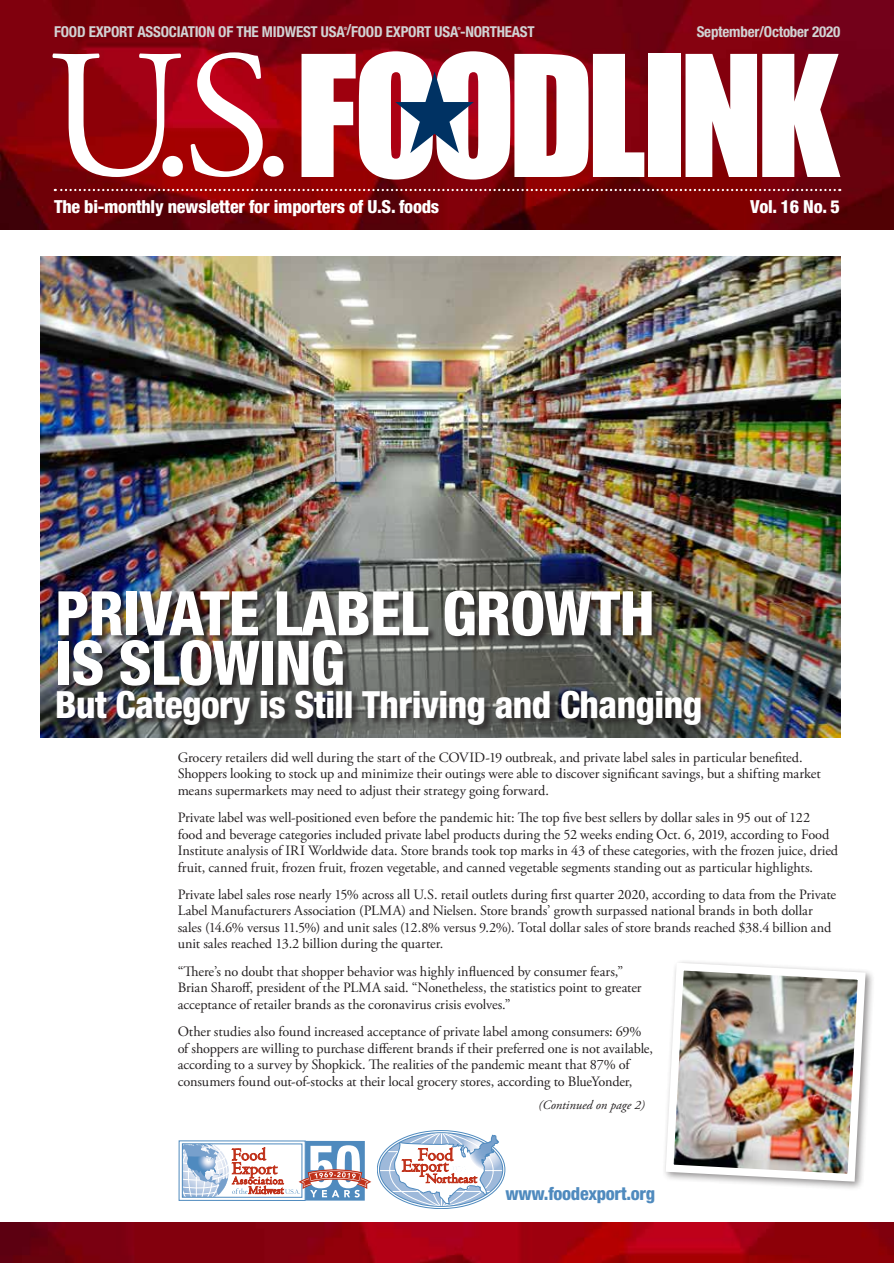
<style>
.page{position:relative;width:894px;height:1263px;background:#fff}
.page>*{position:absolute;margin:0;border:0;box-sizing:border-box;transform-origin:0 0}
.t1{font:800 condensed 61.5px/49.5px "Helvetica Neue LT Std";letter-spacing:-.015em;color:#fff}
.t2{font:800 condensed 37.5px "Helvetica Neue LT Std";letter-spacing:-.015em;color:#fff}
.t3{font:800 condensed 18px "Helvetica Neue LT Std";letter-spacing:-.015em;color:#fff}
.t4{font:800 condensed 18px "Helvetica Neue LT Std";letter-spacing:-.015em;color:#4f8abe}
.t5{font:700 condensed 15px "Helvetica Neue LT Std";letter-spacing:-.015em;color:#d1d3d4}
.t6{font:14.25px/16.5px "Adobe Garamond Pro";letter-spacing:-.005em;color:#231f20}
.t7{font:italic 12.75px "Adobe Garamond Pro";color:#231f20}
.t8{font:700 condensed 4.35px "Helvetica Neue LT Std";color:#d1d3d4}
</style>
<div class="page">
<img style="left:40px;top:256px;width:800px;height:481px">
<img style="left:0;top:0;width:893px;height:230px">
<img style="left:0;top:1222px;width:893px;height:41px">
<svg style="left:162px;top:156px;width:21px;height:21px"></svg>
<div style="left:263px;top:156px;width:20px;height:21px;background:#fff;border-radius:50%"></div>
<svg style="left:55px;top:189px;width:785px;height:2px"></svg>
<svg style="left:52px;top:53px;width:129px;height:124px"></svg>
<svg style="left:190px;top:52px;width:72px;height:125px"></svg>
<div style="left:648px;top:54px;width:32px;height:123px;background:#fff"></div>
<svg style="left:685px;top:54px;width:71px;height:123px"></svg>
<svg style="left:762px;top:54px;width:78px;height:123px"></svg>
<svg style="left:301px;top:51px;width:343px;height:129px"></svg>
<svg style="left:182px;top:1140px;width:189px;height:60px"></svg>
<svg style="left:377px;top:1130px;width:128px;height:78px"></svg>
<img style="left:40px;top:549px;width:799px;height:185px">
<div style="left:57px;top:590px;width:652px;height:143px;background:#231f20;opacity:.75"></div>
<div style="left:661px;top:958px;width:213px;height:233px;background:#231f20;opacity:.5"></div>
<img style="left:661px;top:958px;width:208px;height:227px">
<p class="t5" style="left:54px;top:23px;width:482px">FOOD EXPORT ASSOCIATION OF THE MIDWEST USA/FOOD EXPORT USA-NORTHEAST</p>
<p class="t8" style="left:344px;top:25px;width:5px">®</p>
<p class="t8" style="left:457px;top:25px;width:5px">®</p>
<p class="t5" style="left:696px;top:23px;width:145px">September/October 2020</p>
<p class="t3" style="left:54px;top:195px;width:386px">The bi-monthly newsletter for importers of U.S. foods</p>
<p class="t3" style="left:750px;top:195px;width:91px">Vol. 16 No. 5</p>
<h1 class="t1" style="left:55px;top:587px;width:601px">PRIVATE LABEL GROWTH<br>IS SLOWING</h1>
<h2 class="t2" style="left:55px;top:681px;width:648px">But Category is Still Thriving and Changing</h2>
<p class="t6" style="left:178px;top:749px;width:644px">Grocery retailers did well during the start of the COVID-19 outbreak, and private label sales in particular benefited.<br>Shoppers looking to stock up and minimize their outings were able to discover significant savings, but a shifting market means supermarkets may need to adjust their strategy going forward.</p>
<p class="t6" style="left:178px;top:810px;width:661px">Private label was well-positioned even before the pandemic hit: The top five best sellers by dollar sales in 95 out of 122 food and beverage categories included private label products during the 52 weeks ending Oct. 6, 2019, according to Food Institute analysis of IRI Worldwide data. Store brands took top marks in 43 of these categories, with the frozen juice, dried fruit, canned fruit, frozen fruit, frozen vegetable, and canned vegetable segments standing out as particular highlights.</p>
<p class="t6" style="left:178px;top:886px;width:659px">Private label sales rose nearly 15% across all U.S. retail outlets during first quarter 2020, according to data from the Private Label Manufacturers Association (PLMA) and Nielsen. Store brands’ growth surpassed national brands in both dollar sales (14.6% versus 11.5%) and unit sales (12.8% versus 9.2%). Total dollar sales of store brands reached $38.4 billion and unit sales reached 13.2 billion during the quarter.</p>
<p class="t6" style="left:178px;top:963px;width:465px">“There’s no doubt that shopper behavior was highly influenced by consumer fears,”<br>Brian Sharoff, president of the PLMA said. “Nonetheless, the statistics point to greater acceptance of retailer brands as the coronavirus crisis evolves.”</p>
<p class="t6" style="left:178px;top:1023px;width:476px">Other studies also found increased acceptance of private label among consumers: 69% of shoppers are willing to purchase different brands if their preferred one is not available, according to a survey by Shopkick. The realities of the pandemic meant that 87% of consumers found out-of-stocks at their local grocery stores, according to BlueYonder,</p>
<p class="t7" style="left:538px;top:1096px;width:108px">(Continued on page 2)</p>
<p class="t4" style="left:505px;top:1182px;width:151px">www.foodexport.org</p>
</div>
